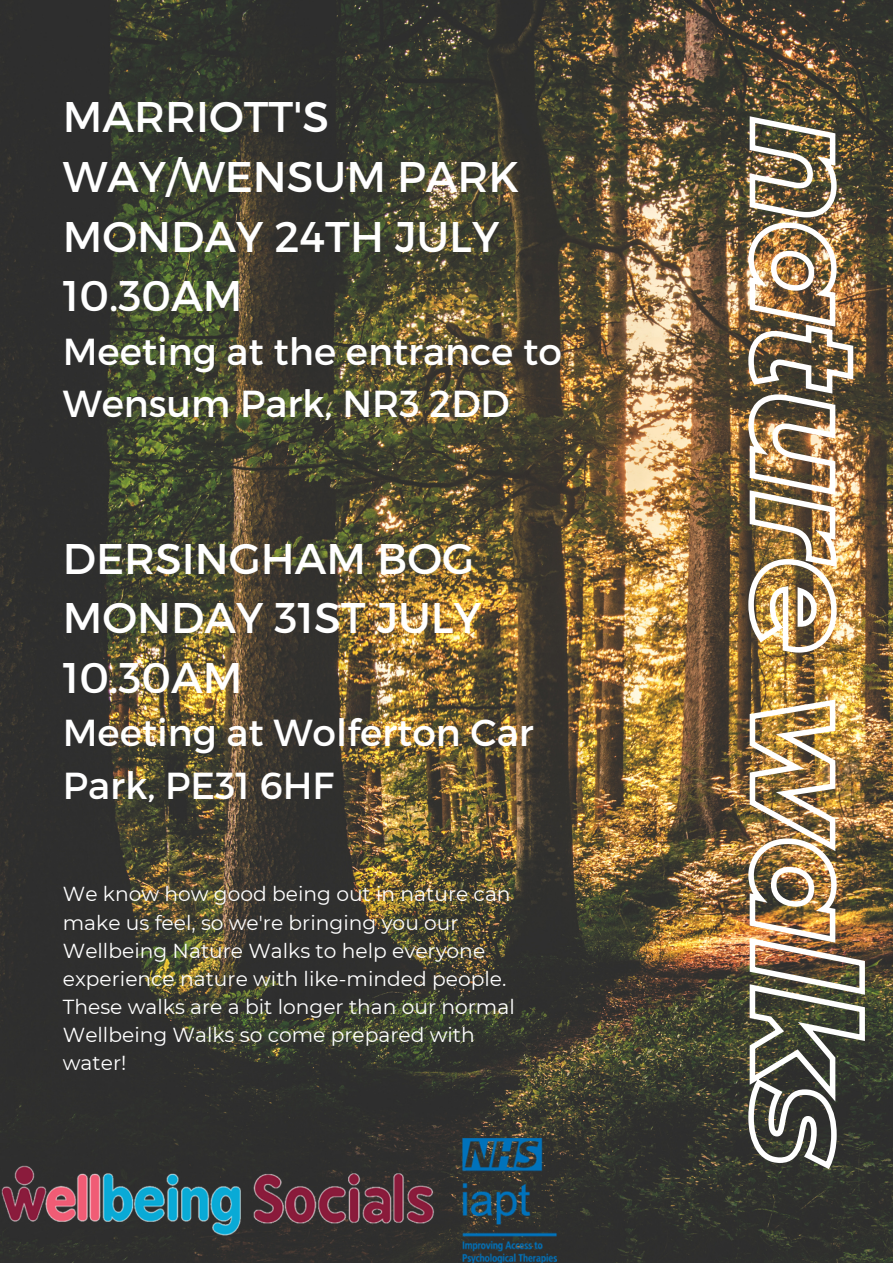
<style>
.page{position:relative;width:893px;height:1263px;background:#fff}
.page>*{position:absolute;margin:0;border:0;box-sizing:border-box;transform-origin:0 0}
.t1{font:42.83px/59.6px "Montserrat";color:#fff}
.t2{font:37.58px/52.3px "Montserrat";color:#fff}
.t3{font:20.25px/28.1px "Montserrat";color:#fff}
</style>
<div class="page">
<img style="left:0;top:0;width:893px;height:1263px">
<img style="left:0;top:1138px;width:557px;height:125px">
<img style="left:745px;top:113px;width:123px;height:1060px">
<p class="t1" style="left:63px;top:85px;width:458px">MARRIOTT'S<br>WAY/WENSUM PARK</p>
<p class="t1" style="left:63px;top:204px;width:438px">MONDAY 24TH JULY<br>10.30AM</p>
<p class="t2" style="left:63px;top:323px;width:500px">Meeting at the entrance to<br>Wensum Park, NR3 2DD</p>
<p class="t1" style="left:63px;top:526px;width:413px">DERSINGHAM BOG</p>
<p class="t1" style="left:63px;top:586px;width:420px">MONDAY 31ST JULY</p>
<p class="t1" style="left:63px;top:646px;width:181px">10.30AM</p>
<p class="t2" style="left:63px;top:705px;width:472px">Meeting at Wolferton Car<br>Park, PE31 6HF</p>
<p class="t3" style="left:63px;top:880px;width:453px">We know how good being out in nature can make us feel, so we're bringing you our Wellbeing Nature Walks to help everyone experience nature with like-minded people.<br>These walks are a bit longer than our normal Wellbeing Walks so come prepared with water!</p>
</div>
